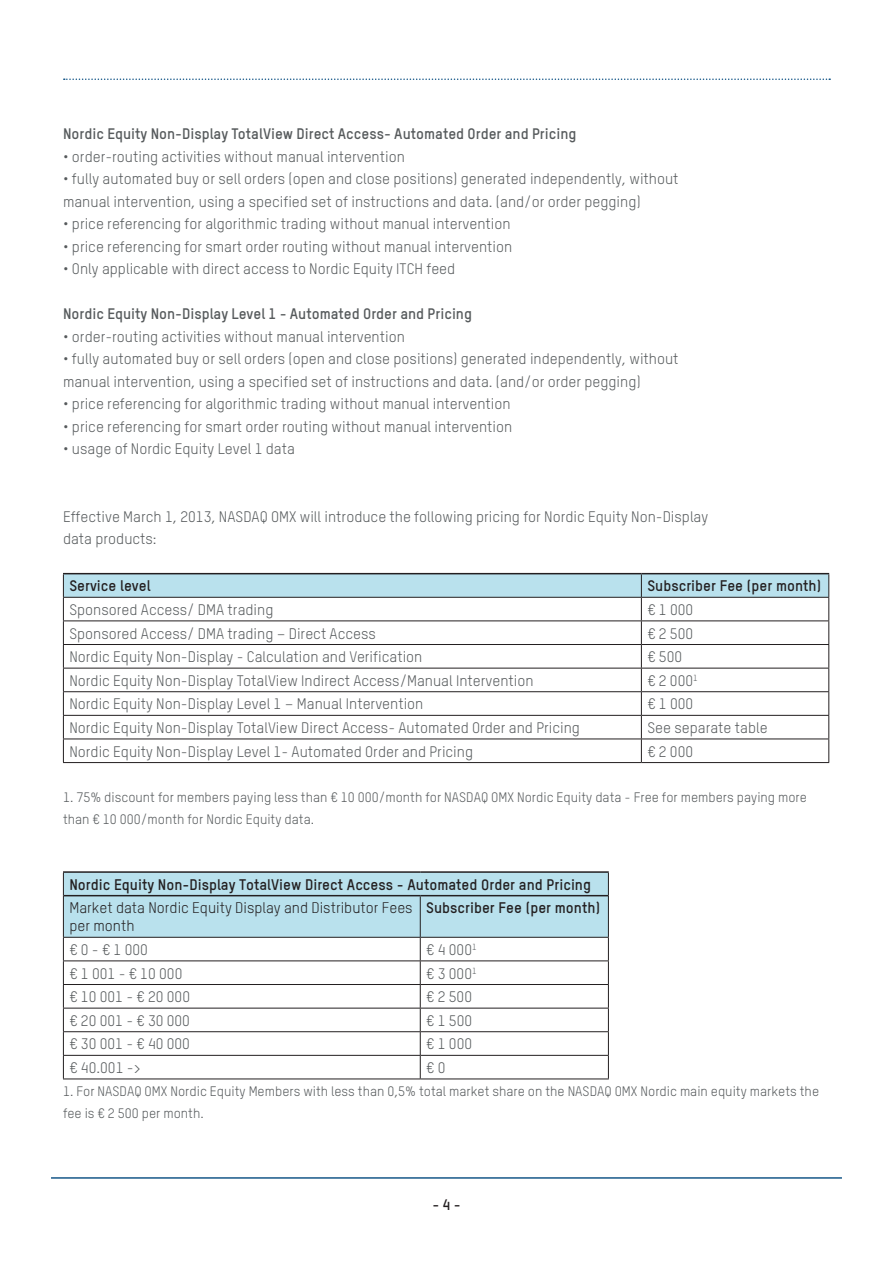
<style>
.page{position:relative;width:893px;height:1263px;background:#fff}
.page>*{position:absolute;margin:0;border:0;box-sizing:border-box;transform-origin:0 0}
.Body_text_1{font:15px/22.5px "TSTAR";color:#565a5c}
.t1{font:700 15px/23.5px "TSTARQ";color:#231f20}
.Body_text_1-2{font:700 15px "TSTAR";color:#565a5c}
.t2{font:15px "TSTARQ";color:#231f20}
.t3{font:700 15px "TSTAR";color:#231f20}
.t4{font:13.5px/22.5px "TSTAR";color:#565a5c}
.s1{font-weight:400}
</style>
<div class="page">
<hr style="left:51px;top:1177px;width:791px;height:2px;background:#165788">
<svg style="left:64px;top:78px;width:766px;height:2px"></svg>
<svg style="left:63px;top:574px;width:766px;height:188px"></svg>
<hr style="left:63px;top:762px;width:578px;height:1px;background:#231f20">
<hr style="left:641px;top:762px;width:188px;height:1px;background:#231f20">
<hr style="left:63px;top:573px;width:578px;height:1px;background:#231f20">
<hr style="left:641px;top:573px;width:188px;height:1px;background:#231f20">
<svg style="left:63px;top:873px;width:546px;height:205px"></svg>
<hr style="left:63px;top:1078px;width:357px;height:1px;background:#231f20">
<hr style="left:420px;top:1078px;width:189px;height:1px;background:#231f20">
<hr style="left:63px;top:871px;width:357px;height:2px;background:#231f20">
<hr style="left:420px;top:871px;width:189px;height:2px;background:#231f20">
<hr style="left:64px;top:895px;width:356px;height:1px;background:#231f20">
<hr style="left:420px;top:895px;width:188px;height:1px;background:#231f20">
<p class="Body_text_1-2" style="left:63px;top:124px;width:515px">Nordic Equity Non-Display TotalView Direct Access- Automated Order and Pricing</p>
<p class="Body_text_1" style="left:63px;top:145px;width:343px">• order-routing activities without manual intervention</p>
<p class="Body_text_1" style="left:63px;top:167px;width:617px">• fully automated buy or sell orders (open and close positions) generated independently, without manual intervention, using a specified set of instructions and data. (and/or order pegging)</p>
<p class="Body_text_1" style="left:63px;top:212px;width:449px">• price referencing for algorithmic trading without manual intervention</p>
<p class="Body_text_1" style="left:63px;top:235px;width:451px">• price referencing for smart order routing without manual intervention</p>
<p class="Body_text_1" style="left:63px;top:257px;width:394px">• Only applicable with direct access to Nordic Equity ITCH feed</p>
<p class="Body_text_1-2" style="left:63px;top:304px;width:410px">Nordic Equity Non-Display Level 1 - Automated Order and Pricing</p>
<p class="Body_text_1" style="left:63px;top:325px;width:343px">• order-routing activities without manual intervention</p>
<p class="Body_text_1" style="left:63px;top:347px;width:617px">• fully automated buy or sell orders (open and close positions) generated independently, without manual intervention, using a specified set of instructions and data. (and/or order pegging)</p>
<p class="Body_text_1" style="left:63px;top:392px;width:449px">• price referencing for algorithmic trading without manual intervention</p>
<p class="Body_text_1" style="left:63px;top:415px;width:451px">• price referencing for smart order routing without manual intervention</p>
<p class="Body_text_1" style="left:63px;top:437px;width:233px">• usage of Nordic Equity Level 1 data</p>
<p class="Body_text_1" style="left:63px;top:505px;width:647px">Effective March 1, 2013, NASDAQ OMX will introduce the following pricing for Nordic Equity Non-Display data products:</p>
<p class="t1" style="left:69px;top:573px;width:83px">Service level</p>
<p class="t1" style="left:647px;top:573px;width:175px">Subscriber Fee (per month)</p>
<p class="Body_text_1" style="left:69px;top:598px;width:205px">Sponsored Access/ DMA trading</p>
<p class="Body_text_1" style="left:647px;top:598px;width:47px">€ 1 000</p>
<p class="Body_text_1" style="left:69px;top:622px;width:308px">Sponsored Access/ DMA trading – Direct Access</p>
<p class="Body_text_1" style="left:647px;top:622px;width:47px">€ 2 500</p>
<p class="Body_text_1" style="left:69px;top:645px;width:354px">Nordic Equity Non-Display - Calculation and Verification</p>
<p class="Body_text_1" style="left:647px;top:645px;width:36px">€ 500</p>
<p class="Body_text_1" style="left:69px;top:669px;width:466px">Nordic Equity Non-Display TotalView Indirect Access/Manual Intervention</p>
<p class="Body_text_1" style="left:647px;top:669px;width:52px">€ 2 000<sup>1</sup></p>
<p class="Body_text_1" style="left:69px;top:693px;width:356px">Nordic Equity Non-Display Level 1 – Manual Intervention</p>
<p class="Body_text_1" style="left:647px;top:693px;width:47px">€ 1 000</p>
<p class="Body_text_1" style="left:69px;top:716px;width:512px">Nordic Equity Non-Display TotalView Direct Access- Automated Order and Pricing</p>
<p class="Body_text_1" style="left:647px;top:716px;width:122px">See separate table</p>
<p class="Body_text_1" style="left:69px;top:740px;width:405px">Nordic Equity Non-Display Level 1- Automated Order and Pricing</p>
<p class="Body_text_1" style="left:647px;top:740px;width:47px">€ 2 000</p>
<p class="t4" style="left:63px;top:786px;width:745px">1. 75% discount for members paying less than € 10 000/month for NASDAQ OMX Nordic Equity data - Free for members paying more than € 10 000/month for Nordic Equity data.</p>
<p class="t1" style="left:69px;top:871px;width:523px">Nordic Equity Non-Display TotalView Direct Access - Automated Order and Pricing<br><span class="s1">Market data Nordic Equity Display and Distributor Fees</span></p>
<p class="t2" style="left:69px;top:915px;width:67px">per month</p>
<p class="t1" style="left:426px;top:895px;width:175px">Subscriber Fee (per month)</p>
<p class="Body_text_1" style="left:69px;top:938px;width:80px">€ 0 - € 1 000</p>
<p class="Body_text_1" style="left:426px;top:938px;width:52px">€ 4 000<sup>1</sup></p>
<p class="Body_text_1" style="left:69px;top:962px;width:115px">€ 1 001 - € 10 000</p>
<p class="Body_text_1" style="left:426px;top:962px;width:52px">€ 3 000<sup>1</sup></p>
<p class="Body_text_1" style="left:69px;top:985px;width:122px">€ 10 001 - € 20 000</p>
<p class="Body_text_1" style="left:426px;top:985px;width:47px">€ 2 500</p>
<p class="Body_text_1" style="left:69px;top:1009px;width:122px">€ 20 001 - € 30 000</p>
<p class="Body_text_1" style="left:426px;top:1009px;width:47px">€ 1 500</p>
<p class="Body_text_1" style="left:69px;top:1032px;width:122px">€ 30 001 - € 40 000</p>
<p class="Body_text_1" style="left:426px;top:1032px;width:47px">€ 1 000</p>
<p class="Body_text_1" style="left:69px;top:1056px;width:73px">€ 40.001 -&gt;</p>
<p class="Body_text_1" style="left:426px;top:1056px;width:21px">€ 0</p>
<p class="t4" style="left:63px;top:1080px;width:758px">1. For NASDAQ OMX Nordic Equity Members with less than 0,5% total market share on the NASDAQ OMX Nordic main equity markets the fee is € 2 500 per month.</p>
<p class="t3" style="left:432px;top:1195px;width:30px">- 4 -</p>
</div>
